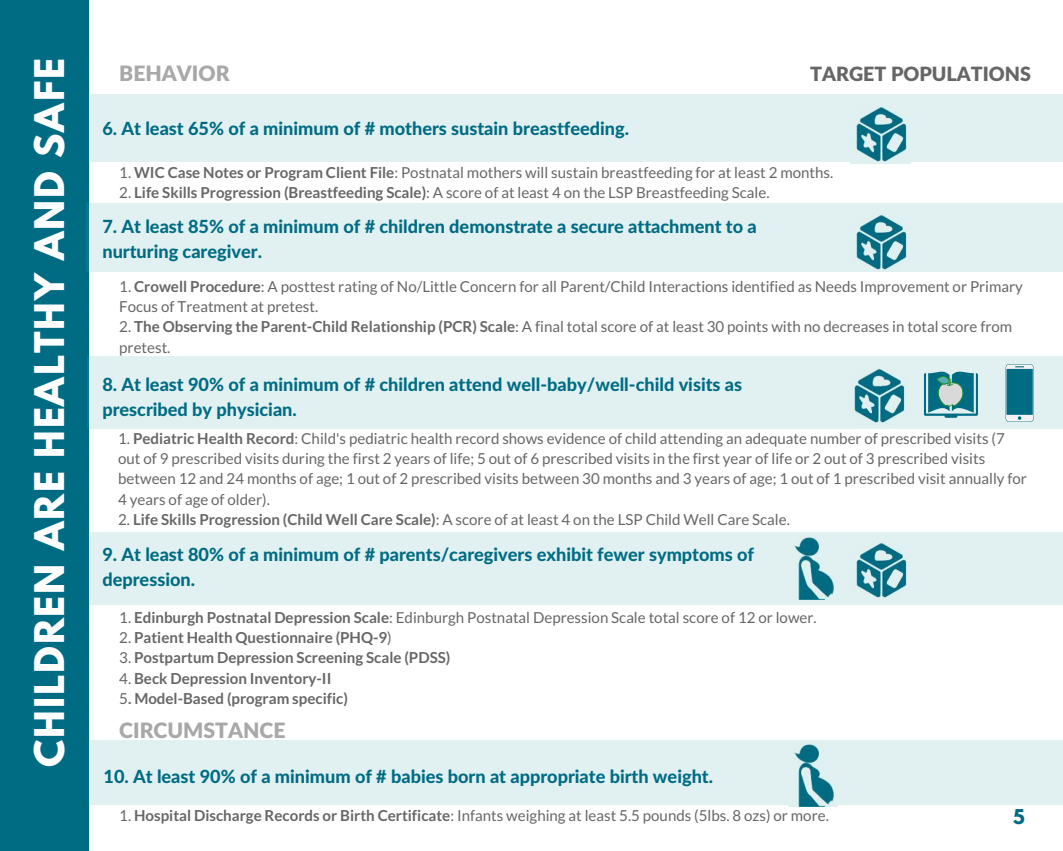
<style>
.page{position:relative;width:1063px;height:851px;background:#fff}
.page>*{position:absolute;margin:0;border:0;box-sizing:border-box;transform-origin:0 0}
.t1{font:700 36.3px "League Spartan";letter-spacing:.05em;color:#fff}
.t2{font:900 21.15px "Lato Latin";color:#a8a8a8}
.t3{font:900 19.65px "Lato Latin";color:#666}
.t4{font:800 18.15px/24.8px "Lato Latin";color:#006c84}
.t5{font:700 18.15px "League Spartan";color:#006c84}
.t6{font:15.15px/20.2px "Lato";color:#666}
.t7{font:700 15.15px "Lato";color:#666}
.s1{font-weight:700}
.s2{font-weight:400}
</style>
<div class="page">
<div style="left:0;top:0;width:89px;height:850px;background:#006c84"></div>
<div style="left:90px;top:95px;width:973px;height:67px;background:#e1f0f0"></div>
<div style="left:86px;top:203px;width:977px;height:69px;background:#e1f0f0"></div>
<div style="left:87px;top:356px;width:976px;height:72px;background:#e1f0f0"></div>
<div style="left:89px;top:532px;width:974px;height:72px;background:#e1f0f0"></div>
<div style="left:91px;top:740px;width:972px;height:64px;background:#e1f0f0"></div>
<img style="left:851px;top:107px;width:59px;height:56px">
<svg style="left:924px;top:371px;width:54px;height:47px"></svg>
<img style="left:854px;top:368px;width:53px;height:56px">
<img style="left:856px;top:215px;width:53px;height:56px">
<img style="left:794px;top:536px;width:41px;height:63px">
<img style="left:856px;top:543px;width:53px;height:56px">
<img style="left:789px;top:743px;width:48px;height:63px">
<svg style="left:1006px;top:364px;width:28px;height:58px"></svg>
<h1 class="t1" style="left:31px;top:766px;width:710px;rotate:-90deg">CHILDREN ARE HEALTHY AND SAFE</h1>
<h2 class="t2" style="left:119px;top:60px;width:112px">BEHAVIOR</h2>
<p class="t3" style="left:810px;top:62px;width:222px">TARGET POPULATIONS</p>
<p class="t4" style="left:102px;top:116px;width:528px">6. At least 65% of a minimum of # mothers sustain breastfeeding.</p>
<p class="t6" style="left:119px;top:162px;width:716px">1. <span class="s1">WIC Case Notes or Program Client File</span>: Postnatal mothers will sustain breastfeeding for at least 2 months.</p>
<p class="t6" style="left:119px;top:182px;width:652px">2. <span class="s1">Life Skills Progression (Breastfeeding Scale)</span>: A score of at least 4 on the LSP Breastfeeding Scale.</p>
<p class="t4" style="left:102px;top:214px;width:656px">7. At least 85% of a minimum of # children demonstrate a secure attachment to a nurturing caregiver.</p>
<p class="t6" style="left:119px;top:275px;width:905px">1. <span class="s1">Crowell Procedure</span>: A posttest rating of No/Little Concern for all Parent/Child Interactions identified as Needs Improvement or Primary<br>Focus of Treatment at pretest.</p>
<p class="t6" style="left:119px;top:316px;width:895px">2. <span class="s1">The Observing the Parent-Child Relationship (PCR) Scale</span>: A final total score of at least 30 points with no decreases in total score from pretest.</p>
<p class="t4" style="left:102px;top:371px;width:641px">8. At least 90% of a minimum of # children attend well-baby/well-child visits as prescribed by physician.</p>
<p class="t6" style="left:118px;top:427px;width:910px">1. <span class="s1">Pediatric Health Record</span>: Child's pediatric health record shows evidence of child attending an adequate number of prescribed visits (7 out of 9 prescribed visits during the first 2 years of life; 5 out of 6 prescribed visits in the first year of life or 2 out of 3 prescribed visits between 12 and 24 months of age; 1 out of 2 prescribed visits between 30 months and 3 years of age; 1 out of 1 prescribed visit annually for 4 years of age of older).</p>
<p class="t6" style="left:118px;top:508px;width:673px">2. <span class="s1">Life Skills Progression (Child Well Care Scale)</span>: A score of at least 4 on the LSP Child Well Care Scale.</p>
<p class="t4" style="left:102px;top:541px;width:653px">9. At least 80% of a minimum of # parents/caregivers exhibit fewer symptoms of depression.</p>
<p class="t6" style="left:119px;top:606px;width:699px">1. <span class="s1">Edinburgh Postnatal Depression Scale</span>: Edinburgh Postnatal Depression Scale total score of 12 or lower.</p>
<p class="t7" style="left:119px;top:628px;width:274px"><span class="s2">2.</span> Patient Health Questionnaire (PHQ-9<span class="s2">)</span></p>
<p class="t7" style="left:119px;top:648px;width:333px"><span class="s2">3.</span> Postpartum Depression Screening Scale (PDSS)</p>
<p class="t7" style="left:119px;top:668px;width:214px"><span class="s2">4.</span> Beck Depression Inventory-II</p>
<p class="t7" style="left:119px;top:688px;width:230px"><span class="s2">5</span>. Model-Based (program specific)</p>
<h2 class="t2" style="left:119px;top:716px;width:168px">CIRCUMSTANCE</h2>
<p class="t4" style="left:104px;top:763px;width:611px">10. At least 90% of a minimum of # babies born at appropriate birth weight.</p>
<p class="t6" style="left:119px;top:804px;width:711px">1. <span class="s1">Hospital Discharge Records or Birth Certificate</span>: Infants weighing at least 5.5 pounds (5lbs. 8 ozs) or more.</p>
<p class="t5" style="left:1013px;top:807px;width:13px">5</p>
</div>
